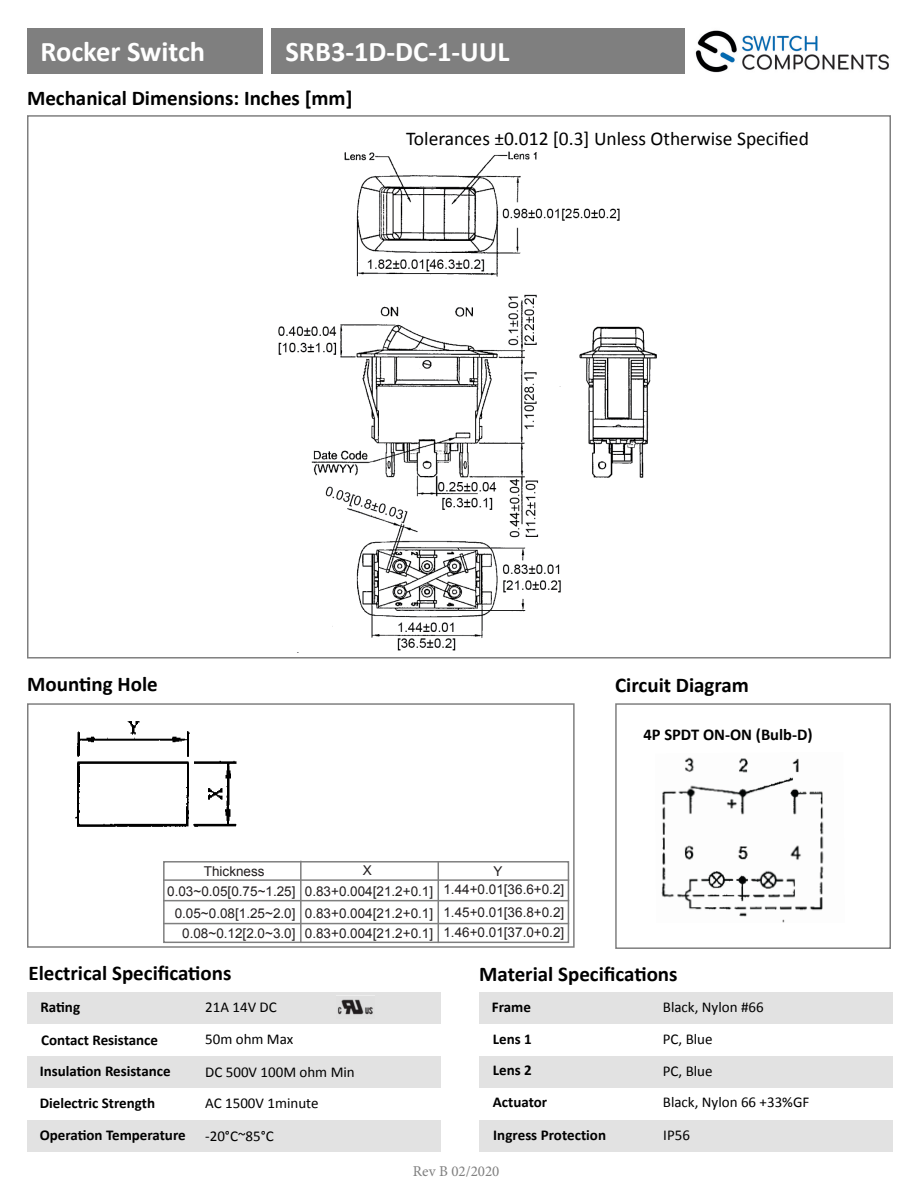
<style>
.page{position:relative;width:918px;height:1188px;background:#fff}
.page>*{position:absolute;margin:0;border:0;box-sizing:border-box;transform-origin:0 0}
.t1{font:700 28.5px "Calibri";color:#fff}
.t2{font:700 21px "Calibri";color:#000}
.t3{font:19.5px "Calibri";color:#000}
.t4{font:700 16.5px "Calibri";color:#000}
.t5{font:700 15px "Calibri";color:#000}
.t6{font:15px "Calibri";color:#000}
.t7{font:15px "Minion Pro";color:#7f7f7f}
.t8{font:13.5px "Arial";color:#231f20}
</style>
<div class="page">
<img style="left:695px;top:30px;width:194px;height:43px">
<div style="left:27px;top:29px;width:236px;height:45px;background:#7f7f7f"></div>
<div style="left:27px;top:703px;width:548px;height:245px;border:2px solid #7f7f7f"></div>
<div style="left:615px;top:703px;width:276px;height:246px;border:2px solid #7f7f7f"></div>
<div style="left:27px;top:992px;width:414px;height:31px;background:#e2e2e2"></div>
<div style="left:479px;top:992px;width:414px;height:31px;background:#e2e2e2"></div>
<div style="left:27px;top:1056px;width:414px;height:32px;background:#e2e2e2"></div>
<div style="left:479px;top:1056px;width:414px;height:32px;background:#e2e2e2"></div>
<div style="left:27px;top:1120px;width:414px;height:32px;background:#e2e2e2"></div>
<div style="left:479px;top:1120px;width:414px;height:32px;background:#e2e2e2"></div>
<div style="left:271px;top:28px;width:414px;height:46px;background:#7f7f7f"></div>
<div style="left:163px;top:861px;width:406px;height:82px;border:2px solid #7f7f7f"></div>
<hr style="left:163px;top:879px;width:406px;height:2px;background:#7f7f7f">
<hr style="left:163px;top:900px;width:406px;height:1px;background:#7f7f7f">
<hr style="left:163px;top:923px;width:406px;height:1px;background:#7f7f7f">
<hr style="left:300px;top:861px;width:2px;height:82px;background:#7f7f7f">
<hr style="left:438px;top:861px;width:1px;height:82px;background:#7f7f7f">
<img style="left:75px;top:721px;width:162px;height:106px">
<img style="left:661px;top:757px;width:163px;height:166px">
<img style="left:278px;top:151px;width:379px;height:500px">
<img style="left:337px;top:999px;width:36px;height:16px">
<p class="t1" style="left:40px;top:31px;width:166px">Rocker Switch</p>
<p class="t1" style="left:286px;top:31px;width:226px">SRB3-1D-DC-1-UUL</p>
<p class="t2" style="left:27px;top:83px;width:327px">Mechanical Dimensions: Inches [mm]</p>
<p class="t3" style="left:406px;top:126px;width:404px">Tolerances ±0.012 [0.3] Unless Otherwise Specified</p>
<p class="t2" style="left:27px;top:669px;width:132px">Mounting Hole</p>
<p class="t2" style="left:615px;top:671px;width:135px">Circuit Diagram</p>
<p class="t8" style="left:204px;top:862px;width:62px">Thickness</p>
<p class="t8" style="left:363px;top:861px;width:11px">X</p>
<p class="t8" style="left:493px;top:862px;width:11px">Y</p>
<p class="t8" style="left:443px;top:881px;width:122px">1.44+0.01[36.6+0.2]</p>
<p class="t8" style="left:443px;top:903px;width:122px">1.45+0.01[36.8+0.2]</p>
<p class="t8" style="left:443px;top:923px;width:122px">1.46+0.01[37.0+0.2]</p>
<p class="t8" style="left:305px;top:882px;width:130px">0.83+0.004[21.2+0.1]</p>
<p class="t8" style="left:305px;top:904px;width:130px">0.83+0.004[21.2+0.1]</p>
<p class="t8" style="left:305px;top:924px;width:130px">0.83+0.004[21.2+0.1]</p>
<p class="t8" style="left:167px;top:882px;width:130px">0.03~0.05[0.75~1.25]</p>
<p class="t8" style="left:175px;top:904px;width:122px">0.05~0.08[1.25~2.0]</p>
<p class="t8" style="left:182px;top:925px;width:115px">0.08~0.12[2.0~3.0]</p>
<p class="t4" style="left:644px;top:722px;width:171px">4P SPDT ON-ON (Bulb-D)</p>
<p class="t2" style="left:29px;top:958px;width:205px">Electrical Specifications</p>
<p class="t2" style="left:479px;top:959px;width:200px">Material Specifications</p>
<p class="t6" style="left:663px;top:998px;width:102px">Black, Nylon #66</p>
<p class="t5" style="left:40px;top:996px;width:41px">Rating</p>
<p class="t5" style="left:492px;top:996px;width:41px">Frame</p>
<p class="t5" style="left:41px;top:1029px;width:118px">Contact Resistance</p>
<p class="t6" style="left:205px;top:998px;width:73px">21A 14V DC</p>
<p class="t6" style="left:663px;top:1030px;width:51px">PC, Blue</p>
<p class="t6" style="left:663px;top:1062px;width:51px">PC, Blue</p>
<p class="t6" style="left:663px;top:1093px;width:148px">Black, Nylon 66 +33%GF</p>
<p class="t6" style="left:205px;top:1030px;width:90px">50m ohm Max</p>
<p class="t5" style="left:493px;top:1028px;width:40px">Lens 1</p>
<p class="t5" style="left:493px;top:1059px;width:40px">Lens 2</p>
<p class="t5" style="left:493px;top:1092px;width:56px">Actuator</p>
<p class="t5" style="left:40px;top:1061px;width:132px">Insulation Resistance</p>
<p class="t5" style="left:40px;top:1093px;width:117px">Dielectric Strength</p>
<p class="t5" style="left:40px;top:1125px;width:148px">Operation Temperature</p>
<p class="t6" style="left:205px;top:1063px;width:151px">DC 500V 100M ohm Min</p>
<p class="t6" style="left:205px;top:1094px;width:115px">AC 1500V 1minute</p>
<p class="t6" style="left:205px;top:1126px;width:70px">-20°C~85°C</p>
<p class="t5" style="left:493px;top:1124px;width:114px">Ingress Protection</p>
<p class="t6" style="left:663px;top:1126px;width:28px">IP56</p>
<p class="t7" style="left:413px;top:1162px;width:88px">Rev B 02/2020</p>
</div>
